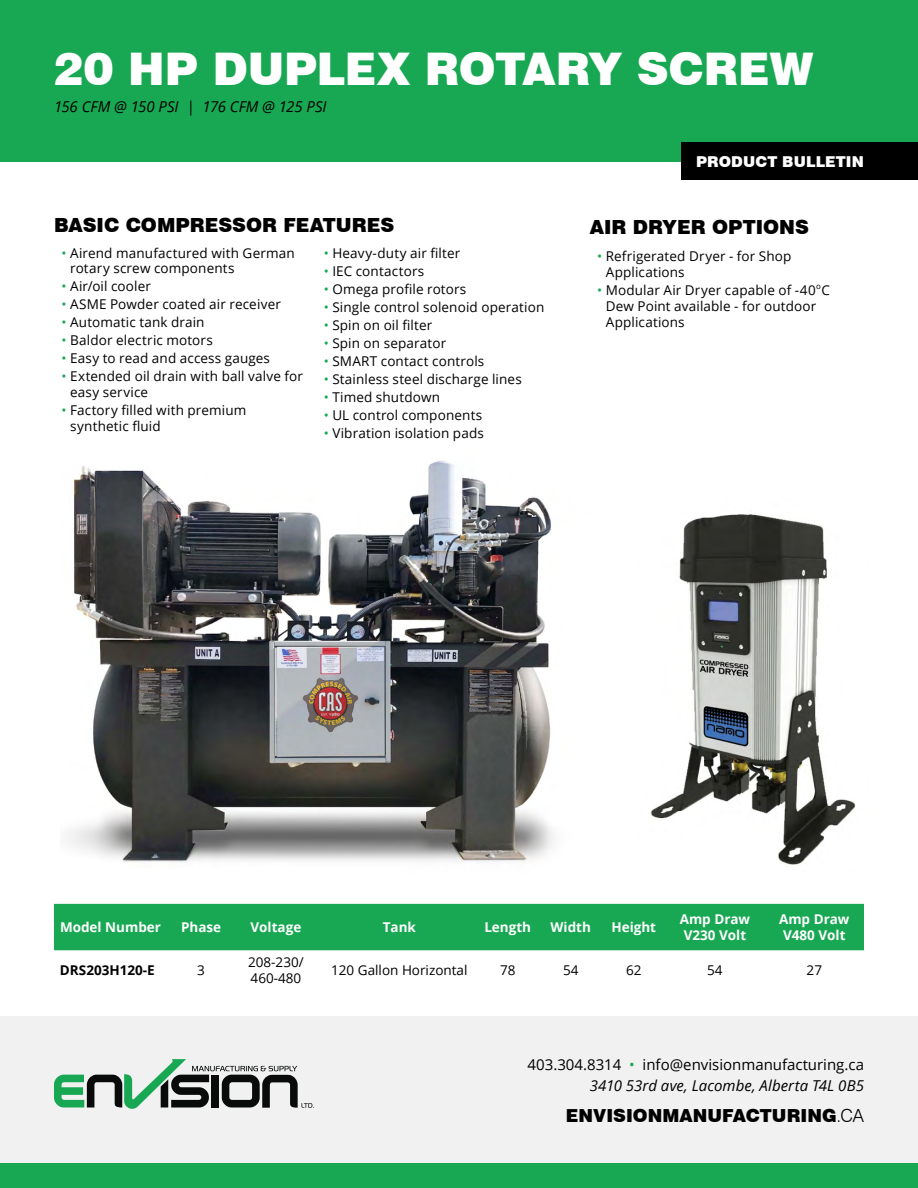
<style>
.page{position:relative;width:918px;height:1188px;background:#fff}
.page>*{position:absolute;margin:0;border:0;box-sizing:border-box;transform-origin:0 0}
.t1{font:900 45px "Swiss 721 BT";letter-spacing:-.005em;color:#fff}
.t2{font:900 19.5px "Swiss 721 BT";color:#000}
.t3{font:900 18px "Swiss 721 BT";color:#000}
.t4{font:15px/21px "Open Sans";color:#000;text-align:right}
.t5{font:italic 15px "Open Sans";letter-spacing:-.005em;color:#000}
.t6{font:900 15px "Swiss 721 BT";letter-spacing:.005em;color:#fff}
.t7{font:13.5px/15.8px "Open Sans";letter-spacing:.01em;color:#000}
.t8{font:700 13.5px/16.2px "Open Sans";color:#fff}
.t9{font:700 13.5px "Open Sans";color:#000}
.s1{color:#18a853}
.s2{font-style:italic}
.s3{font-weight:300}
</style>
<div class="page">
<img style="left:67px;top:460px;width:487px;height:403px">
<div style="left:0;top:0;width:918px;height:162px;background:#18a853"></div>
<div style="left:0;top:1017px;width:918px;height:161px;background:#f1f1f2"></div>
<svg style="left:54px;top:1059px;width:260px;height:50px"></svg>
<div style="left:0;top:1163px;width:918px;height:25px;background:#18a853"></div>
<div style="left:681px;top:142px;width:237px;height:38px;background:#000"></div>
<div style="left:54px;top:904px;width:810px;height:47px;background:#18a853"></div>
<img style="left:651px;top:514px;width:205px;height:351px">
<h1 class="t1" style="left:54px;top:41px;width:761px">20 HP DUPLEX ROTARY SCREW</h1>
<p class="t5" style="left:54px;top:96px;width:274px">156 CFM @ 150 PSI | 176 CFM @ 125 PSI</p>
<h2 class="t2" style="left:54px;top:213px;width:342px">BASIC COMPRESSOR FEATURES</h2>
<p class="t7" style="left:70px;top:245px;width:226px;text-indent:-9px"><span class="s1">•</span> Airend manufactured with German rotary screw components</p>
<p class="t7" style="left:62px;top:278px;width:91px"><span class="s1">•</span> Air/oil cooler</p>
<p class="t7" style="left:62px;top:296px;width:221px"><span class="s1">•</span> ASME Powder coated air receiver</p>
<p class="t7" style="left:62px;top:314px;width:145px"><span class="s1">•</span> Automatic tank drain</p>
<p class="t7" style="left:62px;top:332px;width:153px"><span class="s1">•</span> Baldor electric motors</p>
<p class="t7" style="left:62px;top:350px;width:210px"><span class="s1">•</span> Easy to read and access gauges</p>
<p class="t7" style="left:70px;top:368px;width:234px;text-indent:-9px"><span class="s1">•</span> Extended oil drain with ball valve for easy service</p>
<p class="t7" style="left:70px;top:402px;width:178px;text-indent:-9px"><span class="s1">•</span> Factory filled with premium synthetic fluid</p>
<p class="t7" style="left:324px;top:245px;width:138px"><span class="s1">•</span> Heavy-duty air filter</p>
<p class="t7" style="left:324px;top:263px;width:102px"><span class="s1">•</span> IEC contactors</p>
<p class="t7" style="left:324px;top:281px;width:144px"><span class="s1">•</span> Omega profile rotors</p>
<p class="t7" style="left:324px;top:299px;width:222px"><span class="s1">•</span> Single control solenoid operation</p>
<p class="t7" style="left:324px;top:317px;width:110px"><span class="s1">•</span> Spin on oil filter</p>
<p class="t7" style="left:324px;top:335px;width:124px"><span class="s1">•</span> Spin on separator</p>
<p class="t7" style="left:324px;top:353px;width:162px"><span class="s1">•</span> SMART contact controls</p>
<p class="t7" style="left:324px;top:371px;width:200px"><span class="s1">•</span> Stainless steel discharge lines</p>
<p class="t7" style="left:324px;top:389px;width:118px"><span class="s1">•</span> Timed shutdown</p>
<p class="t7" style="left:324px;top:407px;width:160px"><span class="s1">•</span> UL control components</p>
<p class="t7" style="left:324px;top:425px;width:162px"><span class="s1">•</span> Vibration isolation pads</p>
<p class="t6" style="left:696px;top:152px;width:169px">PRODUCT BULLETIN</p>
<h2 class="t2" style="left:590px;top:216px;width:221px">AIR DRYER OPTIONS</h2>
<p class="t7" style="left:606px;top:248px;width:187px;text-indent:-9px"><span class="s1">•</span> Refrigerated Dryer - for Shop<br>Applications</p>
<p class="t7" style="left:606px;top:282px;width:226px;text-indent:-9px"><span class="s1">•</span> Modular Air Dryer capable of -40<sup>o</sup>C<br>Dew Point available - for outdoor<br>Applications</p>
<p class="t8" style="left:60px;top:919px;width:102px">Model Number</p>
<p class="t8" style="left:181px;top:919px;width:42px">Phase</p>
<p class="t8" style="left:250px;top:919px;width:52px">Voltage</p>
<p class="t8" style="left:383px;top:919px;width:35px">Tank</p>
<p class="t8" style="left:484px;top:919px;width:48px">Length</p>
<p class="t8" style="left:551px;top:919px;width:42px">Width</p>
<p class="t8" style="left:611px;top:919px;width:46px">Height</p>
<p class="t8" style="left:680px;top:911px;width:72px">Amp Draw<br>V230 Volt</p>
<p class="t8" style="left:779px;top:911px;width:72px">Amp Draw<br>V480 Volt</p>
<p class="t9" style="left:60px;top:961px;width:96px">DRS203H120-E</p>
<p class="t7" style="left:197px;top:962px;width:9px">3</p>
<p class="t7" style="left:248px;top:954px;width:57px;line-height:16.2px">208-230/<br>460-480</p>
<p class="t7" style="left:331px;top:962px;width:138px">120 Gallon Horizontal</p>
<p class="t7" style="left:500px;top:962px;width:17px">78</p>
<p class="t7" style="left:563px;top:962px;width:17px">54</p>
<p class="t7" style="left:626px;top:962px;width:17px">62</p>
<p class="t7" style="left:707px;top:962px;width:17px">54</p>
<p class="t7" style="left:807px;top:962px;width:17px">27</p>
<p class="t4" style="left:528px;top:1053px;width:338px">403.304.8314 <span class="s1">•</span> info@envisionmanufacturing.ca<br><span class="s2">3410 53rd ave, Lacombe, Alberta T4L 0B5</span></p>
<h3 class="t3" style="left:566px;top:1105px;width:300px">ENVISIONMANUFACTURING<span class="s3">.CA</span></h3>
</div>
